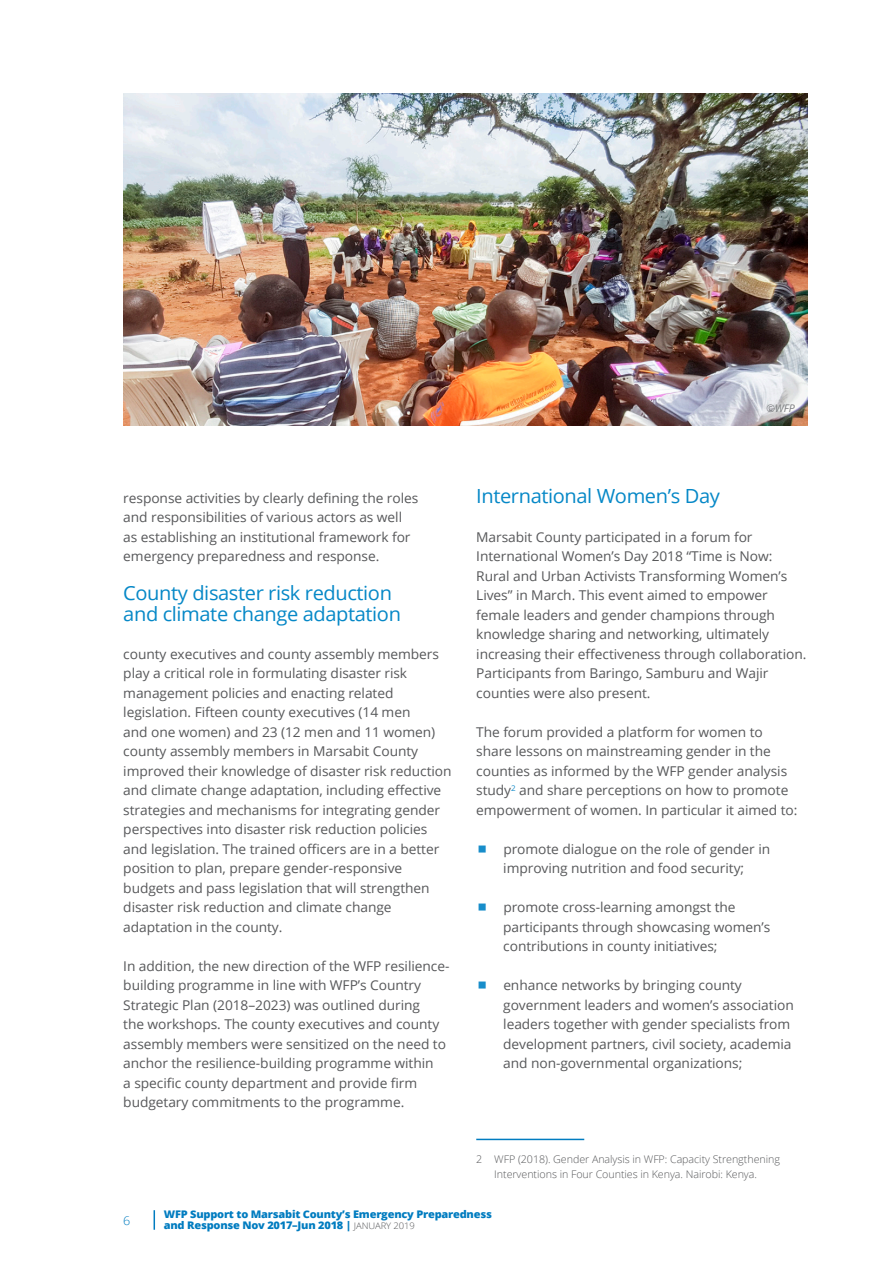
<style>
.page{position:relative;width:893px;height:1263px;background:#fff}
.page>*{position:absolute;margin:0;border:0;box-sizing:border-box;transform-origin:0 0}
.SUB_1{font:19.5px/21px "Open Sans";letter-spacing:-.02em;color:#0688c7}
.BOOTY{font:13.5px/19.5px "Open Sans";letter-spacing:-.005em;color:#57585a}
.t1{font:300 12px "Open Sans";color:#007cc0;scale:1.05 1}
.Footnote_text{font:300 10.5px/15px "Open Sans";letter-spacing:-.005em;color:#57585a;text-align:center}
.t2{font:800 10.5px/10.5px "Open Sans";letter-spacing:-.02em;color:#007cc0;scale:1.05 1}
.BOOTY-2{font:italic 10.5px "Open Sans";color:#7c7e81}
.s1{font-weight:300;font-size:9px;color:#57585a}
</style>
<div class="page">
<svg style="left:154px;top:1210px;width:1px;height:20px"></svg>
<hr style="left:476px;top:1139px;width:108px;height:1px;background:#007cc0">
<img style="left:123px;top:94px;width:685px;height:331px">
<p class="BOOTY-2" style="left:766px;top:401px;width:30px">©WFP</p>
<p class="BOOTY" style="left:123px;top:488px;width:297px">response activities by clearly defining the roles and responsibilities of various actors as well as establishing an institutional framework for emergency preparedness and response.</p>
<p class="SUB_1" style="left:123px;top:582px;width:279px">County disaster risk reduction and climate change adaptation</p>
<p class="BOOTY" style="left:123px;top:644px;width:330px">county executives and county assembly members play a critical role in formulating disaster risk management policies and enacting related legislation. Fifteen county executives (14 men<br>and one women) and 23 (12 men and 11 women) county assembly members in Marsabit County improved their knowledge of disaster risk reduction and climate change adaptation, including effective strategies and mechanisms for integrating gender perspectives into disaster risk reduction policies and legislation. The trained officers are in a better position to plan, prepare gender-responsive budgets and pass legislation that will strengthen disaster risk reduction and climate change adaptation in the county.</p>
<p class="BOOTY" style="left:123px;top:956px;width:328px">In addition, the new direction of the WFP resilience&shy;building programme in line with WFP’s Country Strategic Plan (2018–2023) was outlined during<br>the workshops. The county executives and county assembly members were sensitized on the need to anchor the resilience-building programme within<br>a specific county department and provide firm budgetary commitments to the programme.</p>
<p class="SUB_1" style="left:476px;top:484px;width:245px">International Women’s Day</p>
<p class="BOOTY" style="left:476px;top:527px;width:332px">Marsabit County participated in a forum for International Women’s Day 2018 “Time is Now:<br>Rural and Urban Activists Transforming Women’s Lives” in March. This event aimed to empower female leaders and gender champions through knowledge sharing and networking, ultimately increasing their effectiveness through collaboration.<br>Participants from Baringo, Samburu and Wajir counties were also present.</p>
<p class="BOOTY" style="left:476px;top:722px;width:323px">The forum provided a platform for women to share lessons on mainstreaming gender in the counties as informed by the WFP gender analysis study<sup>2</sup> and share perceptions on how to promote empowerment of women. In particular it aimed to:</p>
<p class="BOOTY" style="left:503px;top:839px;width:268px">promote dialogue on the role of gender in improving nutrition and food security;</p>
<p class="BOOTY" style="left:503px;top:897px;width:269px">promote cross-learning amongst the participants through showcasing women’s contributions in county initiatives;</p>
<p class="BOOTY" style="left:503px;top:975px;width:292px">enhance networks by bringing county government leaders and women’s association leaders together with gender specialists from development partners, civil society, academia and non-governmental organizations;</p>
<p class="Footnote_text" style="left:476px;top:1151px;width:305px">2 WFP (2018). Gender Analysis in WFP: Capacity Strengthening<br>Interventions in Four Counties in Kenya. Nairobi: Kenya.</p>
<p class="t1" style="left:123px;top:1212px;width:8px">6</p>
<p class="t2" style="left:164px;top:1208px;width:314px">WFP Support to Marsabit County’s Emergency Preparedness and Response Nov 2017–Jun 2018 | <span class="s1">JANUARY 2019</span></p>
</div>
